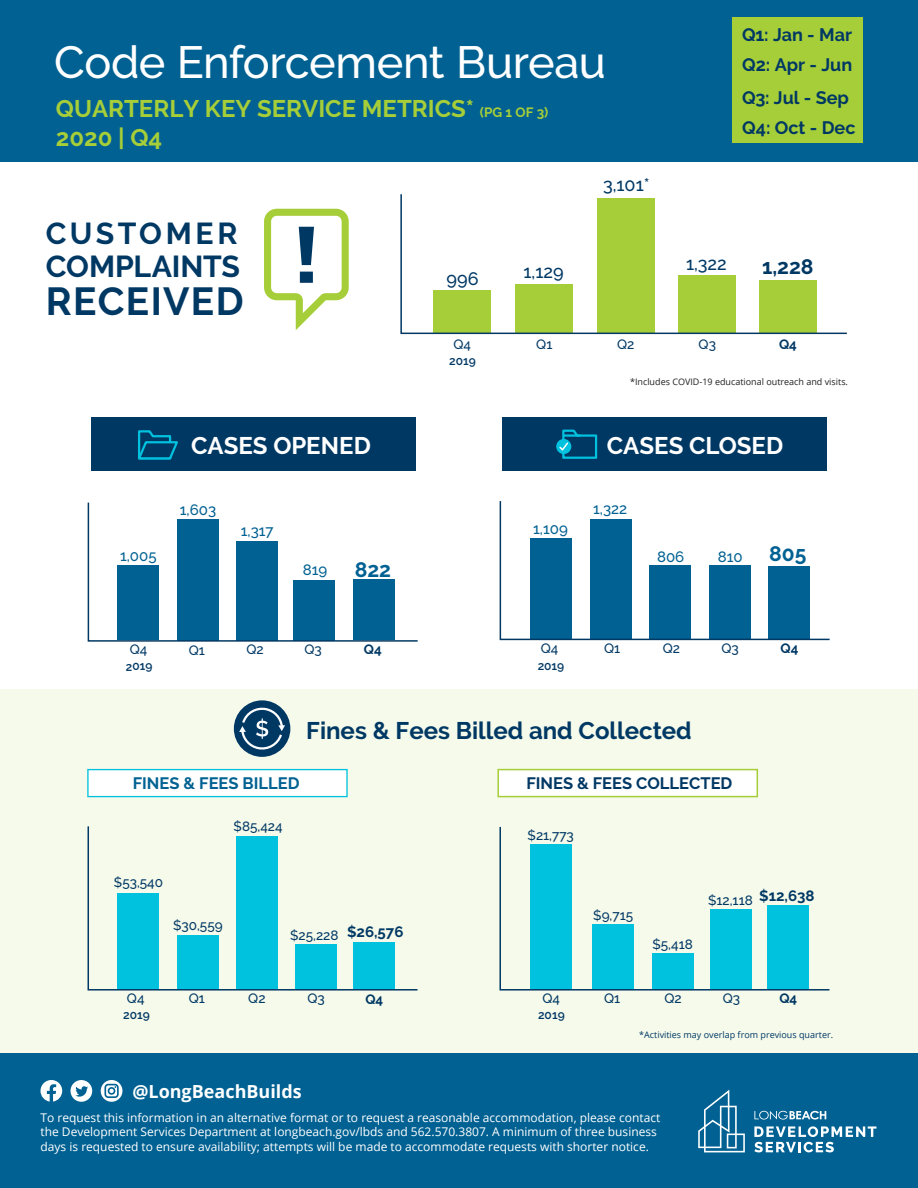
<style>
.page{position:relative;width:918px;height:1188px;background:#fff}
.page>*{position:absolute;margin:0;border:0;box-sizing:border-box;transform-origin:0 0}
.t1{font:500 45px "Raleway";letter-spacing:-.01em;color:#fff}
.t2{font:700 39px "Raleway";letter-spacing:.03em;color:#003864}
.t3{font:700 30.15px/33.3px "Raleway";letter-spacing:.01em;color:#003864}
.t4{font:700 24px/28.8px "Raleway";color:#a6ce39}
.t5{font:700 24px "Raleway";color:#003864}
.t6{font:700 24px "Raleway";color:#fff}
.t7{font:700 21px "Raleway";color:#006192}
.t8{font:700 21px "Raleway";color:#003864}
.t9{font:700 18px/29.7px "Raleway";color:#003864}
.t10{font:700 18px "Open Sans";color:#fff}
.t11{font:500 18px "Raleway";color:#003864}
.t12{font:700 16.5px "Raleway";color:#003864}
.t13{font:700 16.5px "Raleway";color:#006192}
.t14{font:500 15px "Raleway";color:#006192}
.t15{font:700 15px "Raleway";color:#003864}
.t16{font:500 13.5px "Raleway";color:#003864}
.t17{font:700 13.5px "Raleway";color:#003864}
.t18{font:12px/14.4px "Open Sans";color:#fff}
.t19{font:600 12px "Raleway";color:#003864}
.t20{font:11.7px "Open Sans";letter-spacing:.005em;color:#fff}
.t21{font:9px "Open Sans";color:#231f20}
.t22{font:9px "Open Sans";color:#003864}
.s1{font-size:13.5px}
</style>
<div class="page">
<div style="left:0;top:0;width:918px;height:162px;background:#006192"></div>
<div style="left:733px;top:18px;width:130px;height:125px;background:#a6ce39"></div>
<svg style="left:264px;top:209px;width:85px;height:121px"></svg>
<div style="left:0;top:689px;width:918px;height:365px;background:#f6faeb"></div>
<div style="left:91px;top:417px;width:324px;height:54px;background:#003864"></div>
<svg style="left:138px;top:430px;width:40px;height:30px"></svg>
<div style="left:503px;top:417px;width:324px;height:54px;background:#003864"></div>
<svg style="left:556px;top:439px;width:15px;height:15px"></svg>
<svg style="left:558px;top:429px;width:40px;height:30px"></svg>
<div style="left:234px;top:700px;width:56px;height:57px;background:#003864;border-radius:50%"></div>
<svg style="left:239px;top:707px;width:46px;height:43px"></svg>
<div style="left:87px;top:769px;width:261px;height:28px;background:#fff;border:1px solid #00c2df"></div>
<div style="left:0;top:1053px;width:918px;height:135px;background:#006192"></div>
<svg style="left:41px;top:1080px;width:21px;height:22px"></svg>
<svg style="left:70px;top:1080px;width:22px;height:22px"></svg>
<div style="left:101px;top:1080px;width:21px;height:22px;background:#fff;border-radius:50%"></div>
<svg style="left:104px;top:1083px;width:16px;height:16px"></svg>
<svg style="left:698px;top:1090px;width:47px;height:62px"></svg>
<svg style="left:754px;top:1126px;width:122px;height:26px"></svg>
<svg style="left:754px;top:1111px;width:72px;height:9px"></svg>
<div style="left:497px;top:769px;width:261px;height:28px;background:#fff;border:2px solid #a6ce39"></div>
<svg style="left:400px;top:194px;width:447px;height:141px"></svg>
<svg style="left:87px;top:502px;width:331px;height:140px"></svg>
<svg style="left:499px;top:501px;width:331px;height:140px"></svg>
<svg style="left:87px;top:826px;width:331px;height:165px"></svg>
<svg style="left:499px;top:826px;width:331px;height:165px"></svg>
<h3 class="t9" style="left:742px;top:20px;width:112px">Q1: Jan - Mar<br>Q2: Apr - Jun</h3>
<h1 class="t1" style="left:54px;top:36px;width:553px">Code Enforcement Bureau</h1>
<h3 class="t4" style="left:56px;top:94px;width:494px">QUARTERLY KEY SERVICE METRICS* <span class="s1">(PG 1 OF 3)<br></span>2020 | Q4</h3>
<h3 class="t9" style="left:742px;top:83px;width:115px">Q3: Jul - Sep<br>Q4: Oct - Dec</h3>
<h3 class="t11" style="left:603px;top:174px;width:48px">3,101*</h3>
<h3 class="t3" style="left:46px;top:217px;width:196px">CUSTOMER<br>COMPLAINTS</h3>
<h2 class="t2" style="left:46px;top:279px;width:199px">RECEIVED</h2>
<h3 class="t11" style="left:446px;top:268px;width:34px">996</h3>
<h3 class="t11" style="left:523px;top:261px;width:42px">1,129</h3>
<h3 class="t11" style="left:686px;top:253px;width:42px">1,322</h3>
<h3 class="t8" style="left:762px;top:255px;width:53px">1,228</h3>
<p class="t16" style="left:453px;top:336px;width:19px">Q4</p>
<p class="t16" style="left:536px;top:336px;width:18px">Q1</p>
<p class="t16" style="left:617px;top:336px;width:19px">Q2</p>
<p class="t17" style="left:779px;top:336px;width:19px">Q4</p>
<p class="t16" style="left:699px;top:336px;width:19px">Q3</p>
<p class="t19" style="left:449px;top:354px;width:28px">2019</p>
<p class="t21" style="left:630px;top:376px;width:219px">*Includes COVID-19 educational outreach and visits.</p>
<h3 class="t6" style="left:191px;top:431px;width:181px">CASES OPENED</h3>
<h3 class="t6" style="left:607px;top:431px;width:178px">CASES CLOSED</h3>
<p class="t14" style="left:180px;top:501px;width:38px">1,603</p>
<p class="t14" style="left:593px;top:500px;width:36px">1,322</p>
<p class="t14" style="left:241px;top:522px;width:34px">1,317</p>
<p class="t14" style="left:533px;top:520px;width:36px">1,109</p>
<p class="t14" style="left:120px;top:547px;width:38px">1,005</p>
<p class="t14" style="left:303px;top:561px;width:26px">819</p>
<h3 class="t7" style="left:355px;top:557px;width:38px">822</h3>
<p class="t14" style="left:657px;top:549px;width:29px">806</p>
<p class="t14" style="left:718px;top:549px;width:26px">810</p>
<h3 class="t7" style="left:769px;top:542px;width:39px">805</h3>
<p class="t16" style="left:130px;top:642px;width:19px">Q4</p>
<p class="t16" style="left:189px;top:642px;width:18px">Q1</p>
<p class="t16" style="left:247px;top:642px;width:19px">Q2</p>
<p class="t17" style="left:364px;top:642px;width:19px">Q4</p>
<p class="t16" style="left:304px;top:642px;width:19px">Q3</p>
<p class="t16" style="left:541px;top:640px;width:19px">Q4</p>
<p class="t16" style="left:604px;top:641px;width:18px">Q1</p>
<p class="t16" style="left:663px;top:640px;width:19px">Q2</p>
<p class="t17" style="left:781px;top:640px;width:19px">Q4</p>
<p class="t16" style="left:721px;top:640px;width:19px">Q3</p>
<p class="t19" style="left:126px;top:659px;width:28px;rotate:-1deg">2019</p>
<p class="t19" style="left:538px;top:659px;width:28px">2019</p>
<h3 class="t5" style="left:306px;top:717px;width:387px">Fines &amp; Fees Billed and Collected</h3>
<h3 class="t13" style="left:133px;top:774px;width:168px">FINES &amp; FEES BILLED</h3>
<p class="t16" style="left:114px;top:875px;width:51px">$53,540</p>
<p class="t16" style="left:234px;top:819px;width:51px">$85,424</p>
<h3 class="t12" style="left:526px;top:774px;width:208px">FINES &amp; FEES COLLECTED</h3>
<p class="t16" style="left:528px;top:827px;width:48px">$21,773</p>
<p class="t15" style="left:759px;top:887px;width:57px">$12,638</p>
<p class="t16" style="left:708px;top:892px;width:46px">$12,118</p>
<p class="t16" style="left:173px;top:918px;width:51px">$30,559</p>
<p class="t16" style="left:290px;top:927px;width:50px">$25,228</p>
<p class="t15" style="left:347px;top:923px;width:58px">$26,576</p>
<p class="t16" style="left:593px;top:907px;width:41px">$9,715</p>
<p class="t16" style="left:653px;top:936px;width:42px">$5,418</p>
<p class="t16" style="left:127px;top:991px;width:19px">Q4</p>
<p class="t16" style="left:189px;top:991px;width:18px">Q1</p>
<p class="t16" style="left:248px;top:991px;width:19px">Q2</p>
<p class="t16" style="left:307px;top:991px;width:19px">Q3</p>
<p class="t17" style="left:365px;top:991px;width:19px">Q4</p>
<p class="t16" style="left:543px;top:991px;width:19px">Q4</p>
<p class="t16" style="left:604px;top:991px;width:18px">Q1</p>
<p class="t16" style="left:664px;top:991px;width:19px">Q2</p>
<p class="t16" style="left:723px;top:991px;width:19px">Q3</p>
<p class="t17" style="left:779px;top:991px;width:19px">Q4</p>
<p class="t19" style="left:123px;top:1008px;width:28px">2019</p>
<p class="t19" style="left:538px;top:1008px;width:28px">2019</p>
<p class="t22" style="left:639px;top:1028px;width:195px">*Activities may overlap from previous quarter.</p>
<h3 class="t10" style="left:107px;top:1078px;width:171px">@LongBeachBuilds</h3>
<h3 class="t10" style="left:132px;top:1078px;width:171px">@LongBeachBuilds</h3>
<p class="t18" style="left:41px;top:1110px;width:621px">To request this information in an alternative format or to request a reasonable accommodation, please contact the Development Services Department at longbeach.gov/lbds and 562.570.3807. A minimum of three business days is requested to ensure availability; attempts will be made to accommodate requests with shorter notice.</p>
<p class="t20" style="left:56px;top:1110px;width:590px">request this information in an alternative format or to request a reasonable accommodation, please contact</p>
<p class="t20" style="left:117px;top:1124px;width:527px">ent Services Department at longbeach.gov/lbds and 562.570.3807. A minimum of three business</p>
<p class="t20" style="left:91px;top:1138px;width:545px">quested to ensure availability; attempts will be made to accommodate requests with shorter notice.</p>
</div>
